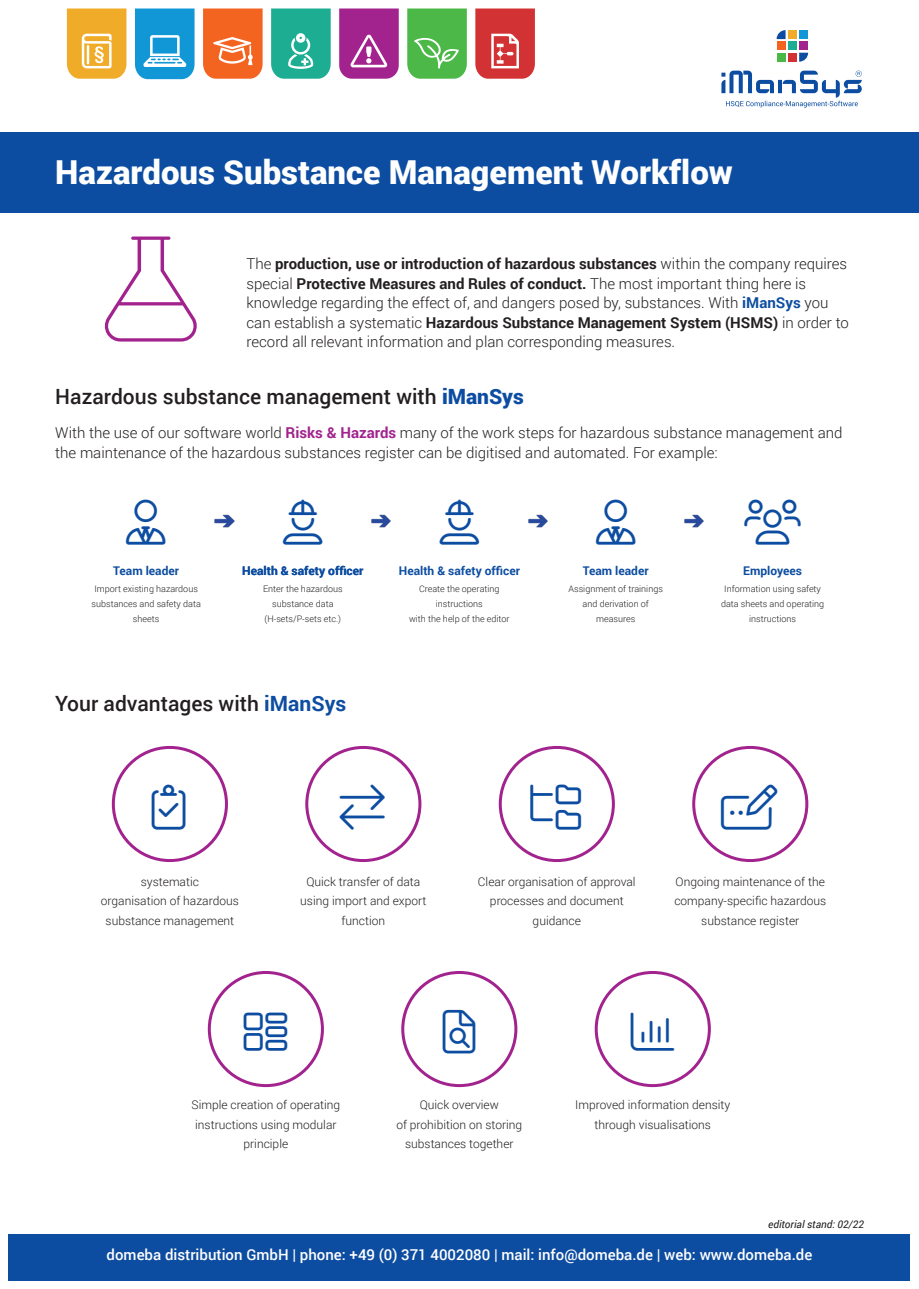
<style>
.page{position:relative;width:919px;height:1289px;background:#fff}
.page>*{position:absolute;margin:0;border:0;box-sizing:border-box;transform-origin:0 0}
.t1{font:300 45px "Font Awesome 6 Pro";color:#0d4da1}
.t2{font:300 43.5px "Font Awesome 6 Pro";color:#0d4da1}
.t3{font:900 33px "Roboto";color:#fff}
.t4{font:500 21px "Roboto";color:#231f20}
.t5{font:300 15px/19.5px "Roboto";color:#231f20}
.t6{font:500 15px "Roboto";color:#fff}
.t7{font:300 12px/19.5px "Roboto";color:#231f20;text-align:center}
.t8{font:700 12px "Roboto";color:#0d4da1}
.t9{font:italic 10.5px "Roboto";color:#231f20}
.t10{font:300 9px/15px "Roboto";color:#231f20;text-align:center}
.s1{font-weight:700}
.s2{font-weight:700;color:#0d4da1}
.s3{font-weight:900;color:#0d4da1}
.s4{font-weight:700;color:#a2238e}
</style>
<div class="page">
<div style="left:9px;top:1233px;width:901px;height:47px;background:#0d4da1"></div>
<div style="left:13px;top:132px;width:893px;height:81px;background:#0d4da1"></div>
<img style="left:214px;top:514px;width:21px;height:14px">
<img style="left:371px;top:514px;width:20px;height:14px">
<img style="left:528px;top:514px;width:20px;height:14px">
<img style="left:684px;top:514px;width:20px;height:14px">
<svg style="left:776px;top:30px;width:9px;height:9px"></svg>
<svg style="left:799px;top:53px;width:9px;height:9px"></svg>
<div style="left:799px;top:30px;width:9px;height:9px;background:#1197d6"></div>
<div style="left:799px;top:41px;width:9px;height:9px;background:#a2238e"></div>
<div style="left:787px;top:30px;width:9px;height:9px;background:#f0ac29"></div>
<div style="left:787px;top:53px;width:9px;height:9px;background:#d23233"></div>
<div style="left:776px;top:53px;width:9px;height:9px;background:#4cb848"></div>
<div style="left:787px;top:41px;width:9px;height:9px;background:#1cad92"></div>
<div style="left:776px;top:41px;width:9px;height:9px;background:#f36421"></div>
<svg style="left:721px;top:71px;width:140px;height:37px"></svg>
<svg style="left:339px;top:9px;width:60px;height:70px"></svg>
<svg style="left:203px;top:9px;width:59px;height:70px"></svg>
<svg style="left:271px;top:9px;width:59px;height:70px"></svg>
<svg style="left:475px;top:9px;width:60px;height:70px"></svg>
<svg style="left:135px;top:9px;width:59px;height:70px"></svg>
<svg style="left:67px;top:9px;width:59px;height:70px"></svg>
<svg style="left:407px;top:9px;width:60px;height:70px"></svg>
<div style="left:112px;top:746px;width:116px;height:116px;border:3px solid #a2238e;border-radius:50%"></div>
<div style="left:305px;top:746px;width:116px;height:116px;border:3px solid #a2238e;border-radius:50%"></div>
<div style="left:498px;top:746px;width:117px;height:116px;border:3px solid #a2238e;border-radius:50%"></div>
<div style="left:692px;top:746px;width:116px;height:116px;border:3px solid #a2238e;border-radius:50%"></div>
<div style="left:208px;top:970px;width:116px;height:117px;border:3px solid #a2238e;border-radius:50%"></div>
<div style="left:401px;top:970px;width:116px;height:117px;border:3px solid #a2238e;border-radius:50%"></div>
<div style="left:594px;top:970px;width:116px;height:117px;border:3px solid #a2238e;border-radius:50%"></div>
<h3 class="t3" style="left:55px;top:149px;width:679px">Hazardous Substance Management Workflow</h3>
<p class="t5" style="left:246px;top:253px;width:604px">The <span class="s1">production, use or introduction of hazardous substances</span> within the company requires special <span class="s1">Protective Measures and Rules of conduct.</span> The most important thing here is knowledge regarding the effect of, and dangers posed by, substances. With <span class="s2">iManSys</span> you can establish a systematic <span class="s1">Hazardous Substance Management System (HSMS)</span> in order to record all relevant information and plan corresponding measures.</p>
<h3 class="t4" style="left:55px;top:382px;width:470px">Hazardous substance management with <span class="s3">iManSys</span></h3>
<p class="t5" style="left:55px;top:423px;width:788px">With the use of our software world <span class="s4">Risks &amp; Hazards</span> many of the work steps for hazardous substance management and the maintenance of the hazardous substances register can be digitised and automated. For example:</p>
<h1 class="t1" style="left:126px;top:499px;width:41px">◆▲▼</h1>
<h1 class="t1" style="left:283px;top:499px;width:42px">◆▲●▼▲▼</h1>
<h1 class="t1" style="left:439px;top:499px;width:42px">◆▲●▼▲▼</h1>
<h1 class="t1" style="left:596px;top:499px;width:41px">◆▲▼</h1>
<h1 class="t1" style="left:744px;top:499px;width:58px">◆▲▲</h1>
<p class="t8" style="left:113px;top:562px;width:67px">Team leader</p>
<p class="t8" style="left:242px;top:562px;width:123px">Health &amp; safety officer</p>
<p class="t8" style="left:399px;top:562px;width:123px">Health &amp; safety officer</p>
<p class="t8" style="left:335px;top:562px;width:13px">f</p>
<p class="t8" style="left:582px;top:562px;width:67px">Team leader</p>
<p class="t8" style="left:743px;top:562px;width:60px">Employees</p>
<p class="t10" style="left:91px;top:581px;width:111px">Import existing hazardous substances and safety data sheets</p>
<p class="t10" style="left:263px;top:581px;width:81px">Enter the hazardous substance data (H-sets/P-sets etc.)</p>
<p class="t10" style="left:409px;top:581px;width:102px">Create the operating instructions<br>with the help of the editor</p>
<p class="t10" style="left:568px;top:581px;width:96px">Assignment of trainings and derivation of measures</p>
<p class="t10" style="left:721px;top:581px;width:105px">Information using safety data sheets and operating instructions</p>
<h3 class="t4" style="left:55px;top:689px;width:292px">Your advantages with <span class="s2">iManSys</span></h3>
<h1 class="t1" style="left:340px;top:784px;width:47px">□▼□●▼</h1>
<p class="t7" style="left:101px;top:871px;width:139px">systematic<br>organisation of hazardous substance management</p>
<p class="t7" style="left:300px;top:871px;width:128px">Quick transfer of data using import and export function</p>
<h1 class="t1" style="left:530px;top:784px;width:52px">□●▼</h1>
<p class="t7" style="left:478px;top:871px;width:159px">Clear organisation of approval processes and document guidance</p>
<p class="t7" style="left:674px;top:871px;width:153px">Ongoing maintenance of the company-specific hazardous substance register</p>
<h2 class="t2" style="left:442px;top:1009px;width:34px">●■■●▲▲</h2>
<h2 class="t2" style="left:630px;top:1009px;width:45px">▼□●◆■</h2>
<p class="t7" style="left:191px;top:1094px;width:150px">Simple creation of operating instructions using modular principle</p>
<p class="t7" style="left:396px;top:1094px;width:127px">Quick overview<br>of prohibition on storing substances together</p>
<p class="t7" style="left:575px;top:1094px;width:157px">Improved information density through visualisations</p>
<p class="t9" style="left:768px;top:1216px;width:97px">editorial stand: 02/22</p>
<p class="t6" style="left:107px;top:1244px;width:707px">domeba distribution GmbH | phone: +49 (0) 371 4002080 | mail: info@domeba.de | web: www.domeba.de</p>
</div>
